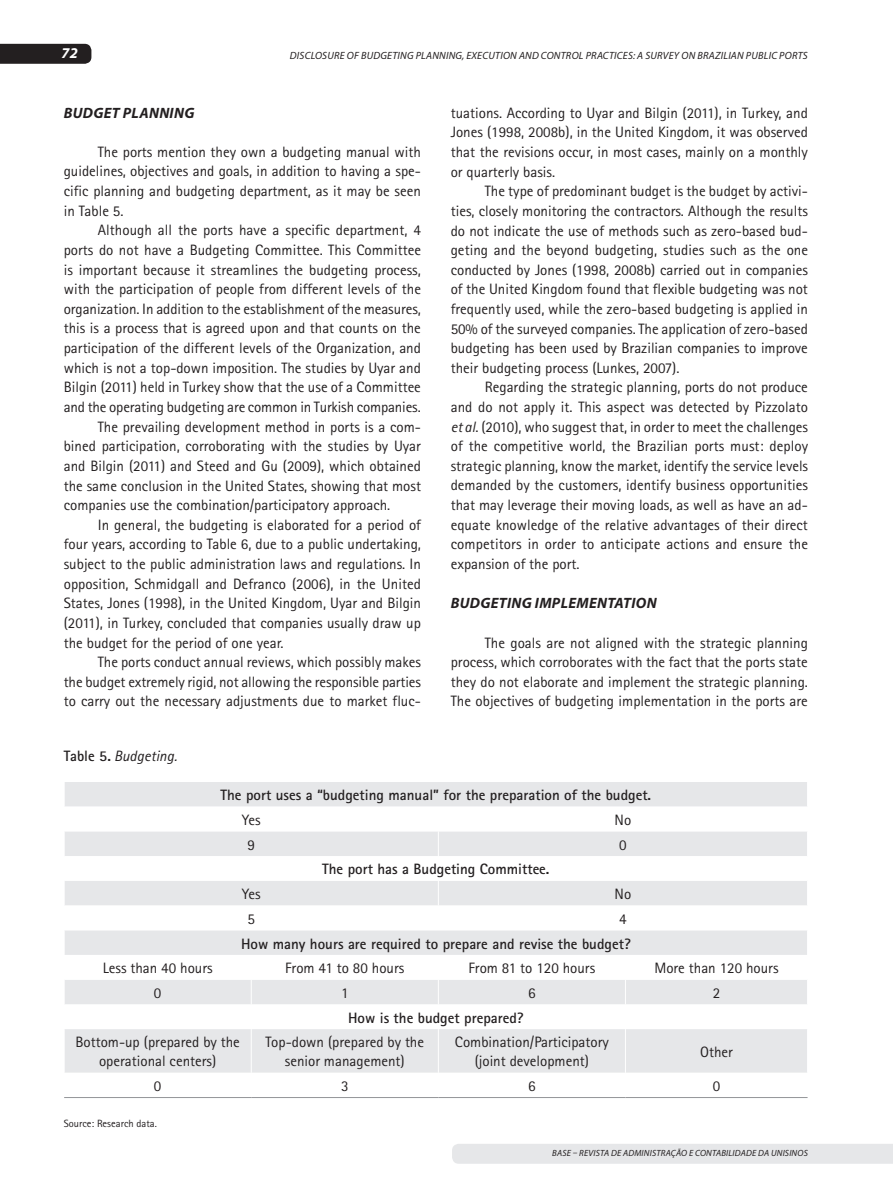
<style>
.page{position:relative;width:893px;height:1191px;background:#fff}
.page>*{position:absolute;margin:0;border:0;box-sizing:border-box;transform-origin:0 0}
.t1{font:15px/19.6px "Rotis Sans Serif";color:#231f20;text-align:justify}
.t2{font:700 15px "Rotis Sans Serif";color:#231f20}
.t3{font:italic 700 15px "Myriad Pro";letter-spacing:.02em;color:#231f20}
.t4{font:italic 15px "Rotis Sans Serif";color:#231f20}
.t5{font:italic 700 15px "Myriad Pro";color:#fff}
.t6{font:italic 10.5px "Myriad Pro";letter-spacing:.02em;color:#231f20}
.t7{font:10.5px "Rotis Sans Serif";color:#231f20}
.t8{font:italic 9px "Myriad Pro";letter-spacing:.02em;color:#231f20}
.s1{font-weight:700;font-style:normal}
.s2{font-style:italic}
</style>
<div class="page">
<div style="left:452px;top:1144px;width:440px;height:19px;background:#e6e7e9"></div>
<div style="left:0;top:44px;width:91px;height:20px;background:#231f20"></div>
<div style="left:65px;top:782px;width:742px;height:24px;background:#e6e7e9"></div>
<svg style="left:65px;top:806px;width:742px;height:267px;fill:#e6e7e9"></svg>
<svg style="left:438px;top:831px;width:1px;height:25px"></svg>
<svg style="left:438px;top:880px;width:1px;height:25px"></svg>
<svg style="left:251px;top:979px;width:1px;height:25px"></svg>
<svg style="left:438px;top:979px;width:1px;height:25px"></svg>
<svg style="left:625px;top:979px;width:1px;height:25px"></svg>
<hr style="left:251px;top:1029px;width:1px;height:43px;background:#fff">
<hr style="left:438px;top:1029px;width:1px;height:43px;background:#fff">
<hr style="left:625px;top:1029px;width:1px;height:43px;background:#fff">
<hr style="left:64px;top:1097px;width:187px;height:1px;background:#939598">
<hr style="left:251px;top:1097px;width:187px;height:1px;background:#939598">
<hr style="left:438px;top:1097px;width:187px;height:1px;background:#939598">
<hr style="left:625px;top:1097px;width:183px;height:1px;background:#939598">
<p class="t5" style="left:62px;top:43px;width:18px">72</p>
<p class="t6" style="left:290px;top:49px;width:519px">DISCLOSURE OF BUDGETING PLANNING, EXECUTION AND CONTROL PRACTICES: A SURVEY ON BRAZILIAN PUBLIC PORTS</p>
<p class="t3" style="left:64px;top:103px;width:132px">BUDGET PLANNING</p>
<p class="t1" style="left:64px;top:142px;width:359px;text-indent:34px">The ports mention they own a budgeting manual with guidelines, objectives and goals, in addition to having a spe&shy;cific planning and budgeting department, as it may be seen in Table 5.</p>
<p class="t1" style="left:98px;top:220px;width:325px">Although all the ports have a specific department, 4</p>
<p class="t1" style="left:64px;top:240px;width:359px">ports do not have a Budgeting Committee. This Committee</p>
<p class="t1" style="left:64px;top:260px;width:359px">is important because it streamlines the budgeting process,</p>
<p class="t1" style="left:64px;top:279px;width:359px">with the participation of people from different levels of the</p>
<p class="t1" style="left:64px;top:299px;width:359px">organization. In addition to the establishment of the measures,</p>
<p class="t1" style="left:64px;top:318px;width:359px">this is a process that is agreed upon and that counts on the</p>
<p class="t1" style="left:64px;top:338px;width:359px">participation of the different levels of the Organization, and</p>
<p class="t1" style="left:64px;top:358px;width:359px">which is not a top-down imposition. The studies by Uyar and</p>
<p class="t1" style="left:64px;top:377px;width:359px">Bilgin (2011) held in Turkey show that the use of a Committee</p>
<p class="t1" style="left:64px;top:397px;width:358px">and the operating budgeting are common in Turkish companies.</p>
<p class="t1" style="left:98px;top:416px;width:325px">The prevailing development method in ports is a com-</p>
<p class="t1" style="left:64px;top:436px;width:359px">bined participation, corroborating with the studies by Uyar</p>
<p class="t1" style="left:64px;top:456px;width:359px">and Bilgin (2011) and Steed and Gu (2009), which obtained</p>
<p class="t1" style="left:64px;top:475px;width:359px">the same conclusion in the United States, showing that most</p>
<p class="t1" style="left:64px;top:495px;width:328px">companies use the combination/participatory approach.</p>
<p class="t1" style="left:98px;top:515px;width:325px">In general, the budgeting is elaborated for a period of</p>
<p class="t1" style="left:64px;top:534px;width:359px">four years, according to Table 6, due to a public undertaking,</p>
<p class="t1" style="left:64px;top:554px;width:359px">subject to the public administration laws and regulations. In</p>
<p class="t1" style="left:64px;top:573px;width:359px">opposition, Schmidgall and Defranco (2006), in the United</p>
<p class="t1" style="left:64px;top:593px;width:359px">States, Jones (1998), in the United Kingdom, Uyar and Bilgin</p>
<p class="t1" style="left:64px;top:613px;width:359px">(2011), in Turkey, concluded that companies usually draw up</p>
<p class="t1" style="left:64px;top:632px;width:221px">the budget for the period of one year.</p>
<p class="t1" style="left:98px;top:652px;width:325px">The ports conduct annual reviews, which possibly makes</p>
<p class="t1" style="left:64px;top:672px;width:359px">the budget extremely rigid, not allowing the responsible parties</p>
<p class="t1" style="left:64px;top:691px;width:359px">to carry out the necessary adjustments due to market fluc-</p>
<p class="t4" style="left:64px;top:747px;width:115px"><span class="s1">Table 5.</span> Budgeting.</p>
<p class="t1" style="left:451px;top:103px;width:359px">tuations. According to Uyar and Bilgin (2011), in Turkey, and Jones (1998, 2008b), in the United Kingdom, it was observed that the revisions occur, in most cases, mainly on a monthly or quarterly basis.</p>
<p class="t1" style="left:451px;top:181px;width:359px;text-indent:34px">The type of predominant budget is the budget by activi&shy;ties, closely monitoring the contractors. Although the results do not indicate the use of methods such as zero-based bud&shy;geting and the beyond budgeting, studies such as the one conducted by Jones (1998, 2008b) carried out in companies of the United Kingdom found that flexible budgeting was not frequently used, while the zero-based budgeting is applied in 50% of the surveyed companies. The application of zero-based budgeting has been used by Brazilian companies to improve their budgeting process (Lunkes, 2007).</p>
<p class="t1" style="left:451px;top:377px;width:359px;text-indent:34px">Regarding the strategic planning, ports do not produce and do not apply it. This aspect was detected by Pizzolato <span class="s2">et al</span>. (2010), who suggest that, in order to meet the challenges of the competitive world, the Brazilian ports must: deploy strategic planning, know the market, identify the service levels demanded by the customers, identify business opportunities that may leverage their moving loads, as well as have an ad&shy;equate knowledge of the relative advantages of their direct competitors in order to anticipate actions and ensure the expansion of the port.</p>
<p class="t3" style="left:451px;top:593px;width:207px">BUDGETING IMPLEMENTATION</p>
<p class="t1" style="left:451px;top:632px;width:359px;text-indent:34px">The goals are not aligned with the strategic planning process, which corroborates with the fact that the ports state they do not elaborate and implement the strategic planning.<br>The objectives of budgeting implementation in the ports are</p>
<p class="t2" style="left:220px;top:785px;width:432px">The port uses a “budgeting manual” for the preparation of the budget.</p>
<p class="t1" style="left:242px;top:810px;width:21px">Yes</p>
<p class="t1" style="left:615px;top:810px;width:18px">No</p>
<p class="t1" style="left:247px;top:834px;width:9px">9</p>
<p class="t1" style="left:619px;top:834px;width:9px">0</p>
<p class="t2" style="left:322px;top:860px;width:229px">The port has a Budgeting Committee.</p>
<p class="t1" style="left:242px;top:884px;width:21px">Yes</p>
<p class="t1" style="left:615px;top:884px;width:18px">No</p>
<p class="t1" style="left:247px;top:909px;width:9px">5</p>
<p class="t1" style="left:619px;top:909px;width:9px">4</p>
<p class="t2" style="left:241px;top:934px;width:391px">How many hours are required to prepare and revise the budget?</p>
<p class="t1" style="left:103px;top:958px;width:111px">Less than 40 hours</p>
<p class="t1" style="left:285px;top:958px;width:121px">From 41 to 80 hours</p>
<p class="t1" style="left:469px;top:958px;width:128px">From 81 to 120 hours</p>
<p class="t1" style="left:654px;top:958px;width:126px">More than 120 hours</p>
<p class="t1" style="left:154px;top:983px;width:9px">0</p>
<p class="t1" style="left:341px;top:983px;width:9px">1</p>
<p class="t1" style="left:528px;top:983px;width:9px">6</p>
<p class="t1" style="left:713px;top:983px;width:9px">2</p>
<p class="t2" style="left:348px;top:1008px;width:177px">How is the budget prepared?</p>
<p class="t1" style="left:75px;top:1032px;width:166px;line-height:18.9px;text-align:center">Bottom-up (prepared by the operational centers)</p>
<p class="t1" style="left:265px;top:1032px;width:160px;line-height:18.9px;text-align:center">Top-down (prepared by the senior management)</p>
<p class="t1" style="left:455px;top:1032px;width:155px;line-height:18.9px;text-align:center">Combination/Participatory (joint development)</p>
<p class="t1" style="left:700px;top:1042px;width:34px">Other</p>
<p class="t1" style="left:154px;top:1076px;width:9px">0</p>
<p class="t1" style="left:341px;top:1076px;width:9px">3</p>
<p class="t1" style="left:528px;top:1076px;width:9px">6</p>
<p class="t1" style="left:713px;top:1076px;width:9px">0</p>
<p class="t7" style="left:64px;top:1117px;width:95px">Source: Research data.</p>
<p class="t8" style="left:552px;top:1147px;width:257px">BASE – REVISTA DE ADMINISTRAÇÃO E CONTABILIDADE DA UNISINOS</p>
</div>
